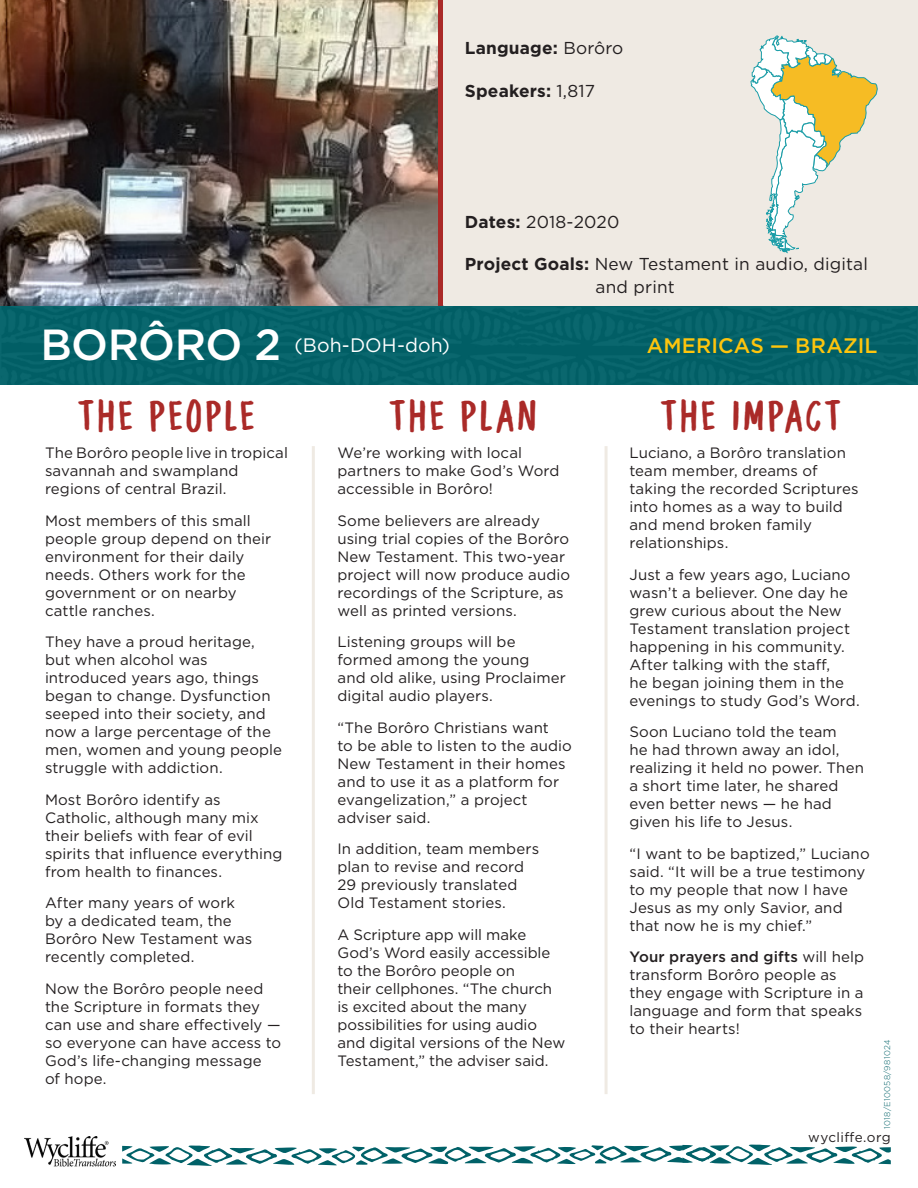
<style>
.page{position:relative;width:918px;height:1188px;background:#fff}
.page>*{position:absolute;margin:0;border:0;box-sizing:border-box;transform-origin:0 0}
.t1{font:48px "Wycliffe Spirit Emboldened";letter-spacing:.05em;color:#aa2a28}
.t2{font:500 43.5px "Gotham";letter-spacing:-.015em;color:#fff}
.t3{font:500 21px "Gotham";letter-spacing:.005em;color:#fec50d}
.t4{font:19.5px "Gotham";color:#fff}
.t5{font:17.25px/22.5px "Gotham";letter-spacing:.01em;color:#231f20}
.t6{font:700 17.25px "Gotham";letter-spacing:.01em;color:#231f20}
.t7{font:15px/18px "Gotham";letter-spacing:.005em;color:#231f20}
.t8{font:13.5px "Gotham";letter-spacing:.025em;color:#231f20}
.t9{font:300 8.25px "Gotham";letter-spacing:.045em;color:#006168}
.s1{font-weight:400}
.s2{font-weight:700}
.s3{font-weight:500}
</style>
<div class="page">
<div style="left:0;top:306px;width:918px;height:79px;background:#046168"></div>
<div style="left:437px;top:0;width:6px;height:306px;border:2px solid #aa2a28"></div>
<div style="left:443px;top:0;width:475px;height:306px;background:#efeae3"></div>
<hr style="left:312px;top:446px;width:3px;height:648px;background:#efeae3">
<hr style="left:605px;top:446px;width:3px;height:648px;background:#efeae3">
<img style="left:24px;top:1137px;width:91px;height:30px">
<img style="left:0;top:0;width:437px;height:306px">
<svg style="left:122px;top:1144px;width:769px;height:22px"></svg>
<svg style="left:751px;top:35px;width:127px;height:218px"></svg>
<p class="t6" style="left:465px;top:37px;width:160px">Language: <span class="s1">Borôro</span></p>
<p class="t6" style="left:465px;top:80px;width:132px">Speakers: <span class="s1">1,817</span></p>
<h2 class="t2" style="left:40px;top:316px;width:242px">BORÔRO 2</h2>
<h3 class="t4" style="left:295px;top:332px;width:157px">(Boh-DOH-doh)</h3>
<p class="t5" style="left:465px;top:210px;width:156px"><span class="s2">Dates:</span> 2018-2020</p>
<p class="t5" style="left:596px;top:253px;width:274px;text-indent:-131px"><span class="s2">Project Goals:</span> New Testament in audio, digital and print</p>
<h3 class="t3" style="left:647px;top:331px;width:232px">AMERICAS — BRAZIL</h3>
<h1 class="t1" style="left:78px;top:395px;width:179px">THE PEOPLE</h1>
<p class="t7" style="left:45px;top:444px;width:244px">The Borôro people live in tropical savannah and swampland regions of central Brazil.</p>
<p class="t7" style="left:45px;top:511px;width:228px">Most members of this small people group depend on their environment for their daily needs. Others work for the government or on nearby cattle ranches.</p>
<p class="t7" style="left:45px;top:633px;width:239px">They have a proud heritage, but when alcohol was introduced years ago, things began to change. Dysfunction seeped into their society, and now a large percentage of the men, women and young people struggle with addiction.</p>
<p class="t7" style="left:45px;top:790px;width:239px">Most Borôro identify as<br>Catholic, although many mix their beliefs with fear of evil spirits that influence everything from health to finances.</p>
<p class="t7" style="left:45px;top:894px;width:209px">After many years of work by a dedicated team, the<br>Borôro New Testament was recently completed.</p>
<p class="t7" style="left:45px;top:979px;width:238px">Now the Borôro people need the Scripture in formats they can use and share effectively — so everyone can have access to<br>God’s life-changing message<br>of hope.</p>
<h1 class="t1" style="left:389px;top:395px;width:149px">THE PLAN</h1>
<h1 class="t1" style="left:661px;top:395px;width:182px">THE IMPACT</h1>
<p class="t7" style="left:338px;top:444px;width:224px">We’re working with local partners to make God’s Word accessible in Borôro!</p>
<p class="t7" style="left:338px;top:511px;width:234px">Some believers are already using trial copies of the Borôro<br>New Testament. This two-year project will now produce audio recordings of the Scripture, as well as printed versions.</p>
<p class="t7" style="left:338px;top:633px;width:230px">Listening groups will be formed among the young<br>and old alike, using Proclaimer digital audio players.</p>
<p class="t7" style="left:338px;top:718px;width:236px">“The Borôro Christians want<br>to be able to listen to the audio<br>New Testament in their homes and to use it as a platform for evangelization,” a project adviser said.</p>
<p class="t7" style="left:338px;top:840px;width:203px">In addition, team members plan to revise and record<br>29 previously translated<br>Old Testament stories.</p>
<p class="t7" style="left:338px;top:925px;width:229px">A Scripture app will make<br>God’s Word easily accessible to the Borôro people on<br>their cellphones. “The church is excited about the many possibilities for using audio and digital versions of the New<br>Testament,” the adviser said.</p>
<p class="t7" style="left:629px;top:444px;width:231px">Luciano, a Borôro translation team member, dreams of taking the recorded Scriptures into homes as a way to build and mend broken family relationships.</p>
<p class="t7" style="left:629px;top:565px;width:232px">Just a few years ago, Luciano wasn’t a believer. One day he grew curious about the New<br>Testament translation project happening in his community.<br>After talking with the staff,<br>he began joining them in the evenings to study God’s Word.</p>
<p class="t7" style="left:629px;top:723px;width:236px">Soon Luciano told the team<br>he had thrown away an idol, realizing it held no power. Then a short time later, he shared even better news — he had given his life to Jesus.</p>
<p class="t7" style="left:629px;top:844px;width:242px">“I want to be baptized,” Luciano said. “It will be a true testimony to my people that now I have<br>Jesus as my only Savior, and that now he is my chief.”</p>
<p class="t7" style="left:629px;top:948px;width:236px"><span class="s3">Your prayers and gifts</span> will help transform Borôro people as they engage with Scripture in a language and form that speaks to their hearts!</p>
<p class="t9" style="left:882px;top:1129px;width:91px;rotate:-90deg">1018/E10058/981024</p>
<p class="t8" style="left:808px;top:1129px;width:84px">wycliffe.org</p>
</div>
